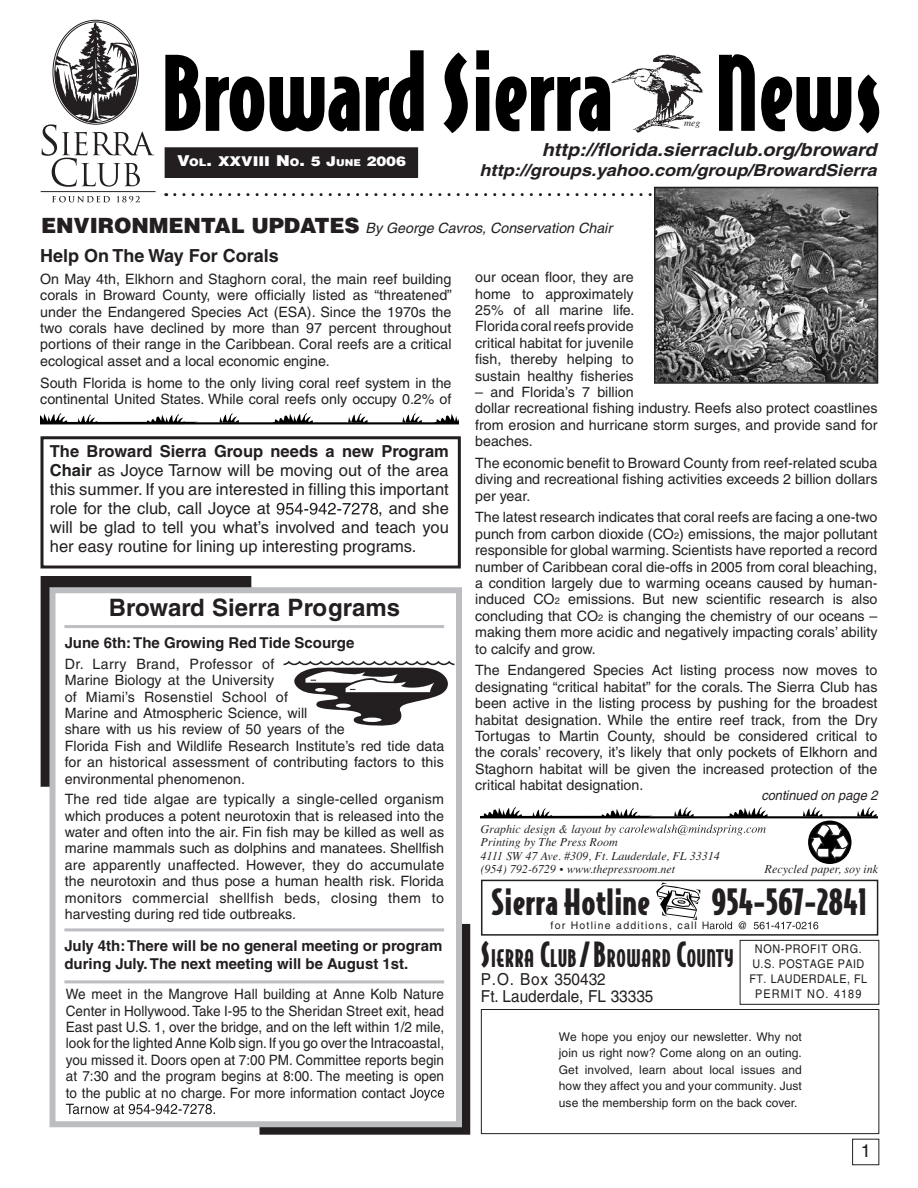
<style>
.page{position:relative;width:918px;height:1188px;background:#fff}
.page>*{position:absolute;margin:0;border:0;box-sizing:border-box;transform-origin:0 0}
.t1{font:900 34.5px "Bodega Sans";letter-spacing:.01em;color:#231f20}
.t2{font:700 24px "Helvetica";color:#231f20}
.t3{font:23.1px "Bodega Sans Black Oldstyle";letter-spacing:.04em;color:#231f20;scale:.85 1}
.t4{font:italic 700 18px "Helvetica";color:#231f20;scale:1.1 1}
.t5{font:700 18px "Helvetica";color:#231f20}
.t6{font:18px "Helvetica";color:#231f20}
.t7{font:16.5px/18.9px "Helvetica";color:#231f20;text-align:justify}
.t8{font:italic 700 16.5px "Helvetica";color:#231f20;scale:1.1 1}
.t9{font:16.5px/16.5px "Helvetica";color:#231f20;scale:.93 1}
.t10{font:700 15px/17.2px "Helvetica";color:#231f20}
.t11{font:14.25px/16.4px "Helvetica";color:#231f20;text-align:justify}
.t12{font:14.25px/16.4px "Helvetica";color:#231f20;text-align:justify;scale:.95 1}
.t13{font:italic 14.25px "Helvetica";color:#231f20}
.t14{font:900 13.5px "Helvetica";color:#fff;scale:1.1 1}
.t15{font:italic 13.5px "Helvetica";color:#231f20;scale:.95 1}
.t16{font:12px/16.5px "Helvetica";letter-spacing:.015em;color:#231f20;text-align:justify}
.t17{font:italic 12px/13.2px "Times";color:#231f20}
.t18{font:12px/15px "Helvetica";letter-spacing:.04em;color:#231f20;text-align:center;scale:.9 1}
.t19{font:10.5px "Helvetica";letter-spacing:.115em;color:#231f20}
.t20{font:italic 9.75px "Times";color:#231f20}
.s1{font-weight:900;font-style:normal;font-size:21px}
.s2{font-size:15px}
.s3{font-size:10.5px}
.s4{font-size:9.45px}
.s5{font-weight:700}
.s6{font-size:9.3px}
.s7{font-size:33px}
</style>
<div class="page">
<div style="left:260px;top:925px;width:210px;height:209px;background:#231f20"></div>
<div style="left:260px;top:924px;width:210px;height:211px;border:2px solid #231f20"></div>
<div style="left:852px;top:1139px;width:27px;height:26px;border:1px solid #231f20"></div>
<div style="left:165px;top:148px;width:252px;height:29px;background:#231f20"></div>
<div style="left:165px;top:147px;width:253px;height:31px;border:2px solid #231f20"></div>
<svg style="left:165px;top:55px;width:35px;height:76px"></svg>
<svg style="left:206px;top:77px;width:58px;height:54px"></svg>
<svg style="left:270px;top:77px;width:90px;height:54px"></svg>
<svg style="left:366px;top:50px;width:58px;height:81px"></svg>
<svg style="left:443px;top:52px;width:25px;height:81px"></svg>
<svg style="left:476px;top:50px;width:13px;height:81px"></svg>
<svg style="left:496px;top:77px;width:111px;height:54px"></svg>
<svg style="left:719px;top:54px;width:36px;height:77px"></svg>
<svg style="left:761px;top:77px;width:90px;height:54px"></svg>
<svg style="left:858px;top:75px;width:21px;height:58px"></svg>
<img style="left:607px;top:54px;width:96px;height:79px">
<div style="left:41px;top:577px;width:210px;height:209px;background:#231f20"></div>
<div style="left:41px;top:576px;width:210px;height:211px;border:2px solid #231f20"></div>
<div style="left:52px;top:590px;width:407px;height:534px;background:#fff"></div>
<div style="left:50px;top:587px;width:412px;height:540px;border:6px solid #bcbdc0"></div>
<svg style="left:175px;top:193px;width:477px;height:3px"></svg>
<hr style="left:41px;top:191px;width:115px;height:1px;background:#231f20">
<svg style="left:52px;top:196px;width:58px;height:6px"></svg>
<svg style="left:116px;top:196px;width:24px;height:6px"></svg>
<svg style="left:42px;top:21px;width:112px;height:166px"></svg>
<div style="left:740px;top:940px;width:139px;height:65px;border:1px solid #231f20"></div>
<svg style="left:619px;top:825px;width:147px;height:10px"></svg>
<div style="left:481px;top:880px;width:397px;height:56px;border:2px solid #231f20"></div>
<div style="left:481px;top:1009px;width:398px;height:125px;border:1px solid #231f20"></div>
<svg style="left:806px;top:818px;width:47px;height:46px"></svg>
<svg style="left:808px;top:821px;width:44px;height:43px"></svg>
<svg style="left:809px;top:824px;width:40px;height:38px"></svg>
<svg style="left:481px;top:807px;width:396px;height:11px"></svg>
<svg style="left:656px;top:883px;width:162px;height:46px"></svg>
<svg style="left:417px;top:1090px;width:27px;height:11px"></svg>
<svg style="left:66px;top:1104px;width:149px;height:10px"></svg>
<hr style="left:64px;top:980px;width:380px;height:3px;background:#bcbdc0">
<hr style="left:64px;top:625px;width:380px;height:3px;background:#bcbdc0">
<hr style="left:64px;top:928px;width:380px;height:3px;background:#bcbdc0">
<div style="left:40px;top:436px;width:421px;height:132px;border:3px solid #231f20"></div>
<svg style="left:277px;top:503px;width:101px;height:12px"></svg>
<svg style="left:40px;top:413px;width:419px;height:11px"></svg>
<svg style="left:283px;top:660px;width:171px;height:66px"></svg>
<img style="left:657px;top:190px;width:218px;height:191px">
<div style="left:654px;top:187px;width:224px;height:197px;border:2px solid #231f20"></div>
<p class="t20" style="left:684px;top:117px;width:18px">meg</p>
<p class="t4" style="left:542px;top:139px;width:306px">http://florida.sierraclub.org/broward</p>
<p class="t8" style="left:480px;top:160px;width:362px">http://groups.yahoo.com/group/BrowardSierra</p>
<p class="t13" style="left:41px;top:220px;width:573px"><span class="s1">ENVIRONMENTAL UPDATES</span> By George Cavros, Conservation Chair</p>
<p class="t14" style="left:177px;top:153px;width:210px"><span class="s2">V</span><span class="s3">OL</span><span class="s2">.</span> XXVIII <span class="s2">N</span><span class="s3">O</span><span class="s2">.</span> 5 J<span class="s4">UNE</span> 2006</p>
<p class="t5" style="left:40px;top:245px;width:240px">Help On The Way For Corals</p>
<p class="t11" style="left:40px;top:271px;width:413px">On May 4th, Elkhorn and Staghorn coral, the main reef building corals in Broward County, were officially listed as “threatened” under the Endangered Species Act (ESA). Since the 1970s the two corals have declined by more than 97 percent throughout portions of their range in the Caribbean. Coral reefs are a critical ecological asset and a local economic engine.</p>
<p class="t11" style="left:40px;top:374px;width:413px">South Florida is home to the only living coral reef system in the continental United States. While coral reefs only occupy 0.2% of</p>
<p class="t7" style="left:50px;top:442px;width:401px"><span class="s5">The Broward Sierra Group needs a new Program Chair</span> as Joyce Tarnow will be moving out of the area this summer. If you are interested in filling this important role for the club, call Joyce at</p>
<p class="t7" style="left:50px;top:499px;width:401px;text-indent:328px">, and she will be glad to tell you what’s involved and teach you her easy routine for lining up interesting programs.</p>
<h2 class="t2" style="left:109px;top:592px;width:293px">Broward Sierra Programs</h2>
<p class="t10" style="left:65px;top:634px;width:291px">June 6th: The Growing Red Tide Scourge</p>
<p class="t11" style="left:65px;top:656px;width:381px;text-align:left">Dr. Larry Brand, Professor of<br>Marine Biology at the University<br>of Miami’s Rosenstiel School of<br>Marine and Atmospheric Science, will<br>share with us his review of 50 years of the<br>Florida Fish and Wildlife Research Institute’s red tide data for an historical assessment of contributing factors to this environmental phenomenon.</p>
<p class="t11" style="left:65px;top:791px;width:381px">The red tide algae are typically a single-celled organism which produces a potent neurotoxin that is released into the water and often into the air. Fin fish may be killed as well as marine mammals such as dolphins and manatees. Shellfish are apparently unaffected. However, they do accumulate the neurotoxin and thus pose a human health risk. Florida monitors commercial shellfish beds, closing them to harvesting during red tide outbreaks.</p>
<p class="t10" style="left:64px;top:937px;width:379px">July 4th: There will be no general meeting or program during July. The next meeting will be August 1st.</p>
<p class="t12" style="left:66px;top:986px;width:400px">We meet in the Mangrove Hall building at Anne Kolb Nature Center in Hollywood. Take I-95 to the Sheridan Street exit, head East past U.S. 1, over the bridge, and on the left within 1/2 mile, look for the lighted Anne Kolb sign. If you go over the Intracoastal, you missed it. Doors open at 7:00 PM. Committee reports begin at 7:30 and the program begins at 8:00. The meeting is open to the public at no charge. For more information contact J</p>
<p class="t11" style="left:475px;top:269px;width:161px">our ocean floor, they are home to approximately 25% of all marine life.<br>Florida coral reefs provide critical habitat for juvenile fish, thereby helping to sustain healthy fisheries</p>
<p class="t11" style="left:475px;top:384px;width:404px;text-align:left">– and Florida’s 7 billion<br>dollar recreational fishing industry. Reefs also protect coastlines from erosion and hurricane storm surges, and provide sand for beaches.</p>
<p class="t11" style="left:475px;top:455px;width:404px">The economic benefit to Broward County from reef-related scuba diving and recreational fishing activities exceeds 2 billion dollars per year.</p>
<p class="t11" style="left:475px;top:509px;width:404px">The latest research indicates that coral reefs are facing a one-two punch from carbon dioxide (CO<span class="s6">2</span>) emissions, the major pollutant responsible for global warming. Scientists have reported a record number of Caribbean coral die-offs in 2005 from coral bleaching, a condition largely due to warming oceans caused by human&shy;induced CO<span class="s6">2</span> emissions. But new scientific research is also concluding that CO<span class="s6">2</span> is changing the chemistry of our oceans – making them more acidic and negatively impacting corals’ ability to calcify and grow.</p>
<p class="t11" style="left:475px;top:662px;width:404px">The Endangered Species Act listing process now moves to designating “critical habitat” for the corals. The Sierra Club has been active in the listing process by pushing for the broadest habitat designation. While the entire reef track, from the Dry Tortugas to Martin County, should be considered critical to the corals’ recovery, it’s likely that only pockets of Elkhorn and Staghorn habitat will be given the increased protection of the critical habitat designation.</p>
<p class="t15" style="left:761px;top:787px;width:124px">continued on page 2</p>
<p class="t17" style="left:481px;top:822px;width:241px">Graphic design &amp; layout by<br>Printing by The Press Room<br>4111 SW 47 Ave. #309, Ft. Lauderdale, FL 33314 (954) 792-6729 • www.thepressroom.net</p>
<h1 class="t1" style="left:492px;top:878px;width:160px">Sierra Hotline</h1>
<h1 class="t1" style="left:711px;top:878px;width:158px">954-567-2841</h1>
<p class="t17" style="left:765px;top:863px;width:115px">Recycled paper, soy ink</p>
<p class="t19" style="left:551px;top:919px;width:148px">for Hotline additions, call</p>
<h3 class="t3" style="left:481px;top:943px;width:299px"><span class="s7">S</span>IERRA <span class="s7">C</span>LUB <span class="s7">/ B</span>ROWARD <span class="s7">C</span>OUNTY</h3>
<p class="t9" style="left:481px;top:971px;width:187px">P.O. Box 350432<br>Ft. Lauderdale, FL 33335</p>
<p class="t18" style="left:749px;top:941px;width:132px">NON-PROFIT ORG.<br>U.S. POSTAGE PAID<br>FT. LAUDERDALE, FL<br>PERMIT NO. 4189</p>
<p class="t16" style="left:559px;top:1028px;width:245px">We hope you enjoy our newsletter. Why not join us right now? Come along on an outing.<br>Get involved, learn about local issues and how they affect you and your community. Just use the membership form on the back cover.</p>
<p class="t6" style="left:861px;top:1140px;width:12px">1</p>
</div>
